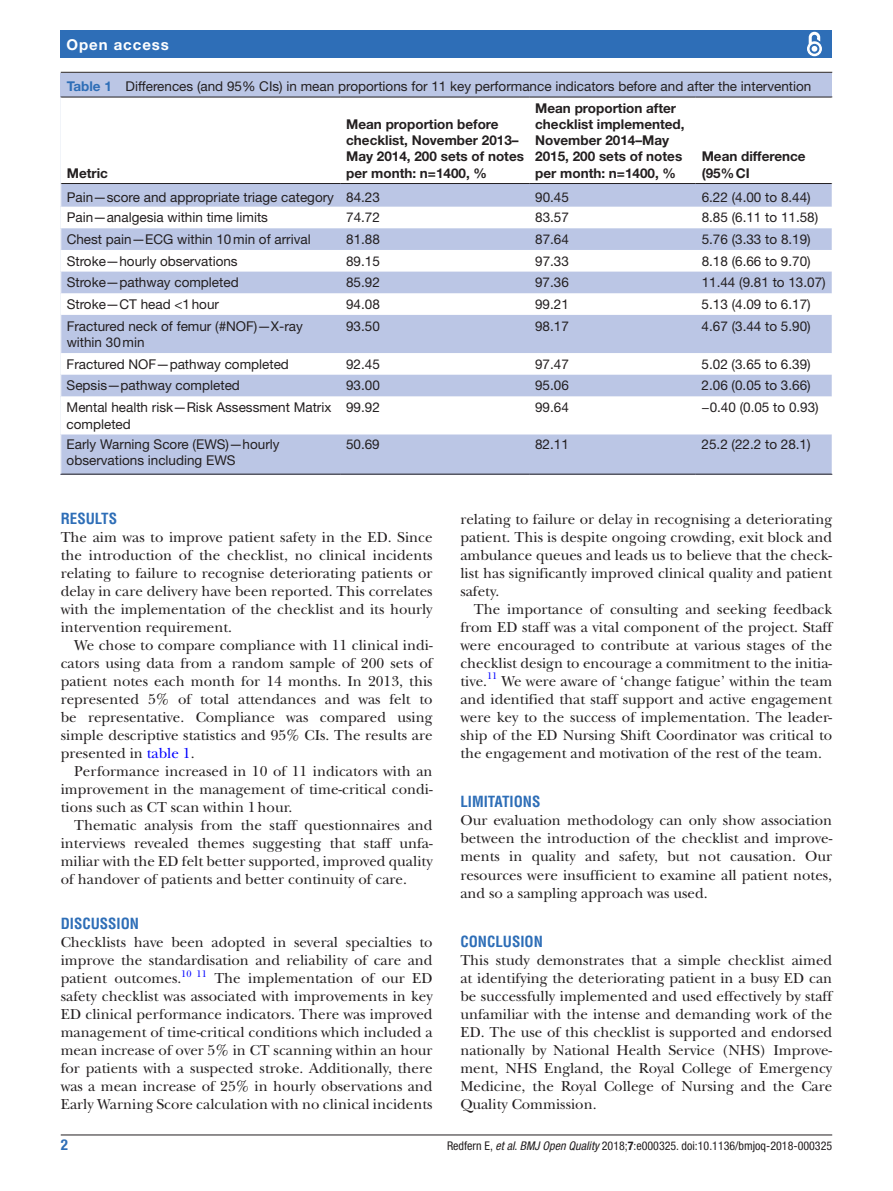
<style>
.page{position:relative;width:893px;height:1191px;background:#fff}
.page>*{position:absolute;margin:0;border:0;box-sizing:border-box;transform-origin:0 0}
.t1{font:15px/18px "New Baskerville";color:#231f20;text-align:justify}
.t2{font:700 condensed 15px "Helvetica LT Std";color:#2e6eb7}
.t3{font:700 15px "Helvetica Neue LT Std";letter-spacing:.065em;color:#fff}
.t4{font:700 condensed 15px "Helvetica Neue LT Std";color:#2e6eb7}
.t5{font:13.5px/16.5px "Helvetica Neue LT Std";color:#231f20}
.t6{font:700 13.5px/16.2px "Helvetica Neue LT Std";color:#231f20}
.t7{font:condensed 12px "Helvetica Neue LT Std";color:#231f20}
.t8{font:9.9px "New Baskerville";color:#00f}
.s1{font-weight:700;color:#2e6eb7}
.s2{color:#00f}
.s3{font-style:italic}
.s4{font-weight:700}
</style>
<div class="page">
<hr style="left:61px;top:1134px;width:771px;height:1px;background:#231f20">
<div style="left:61px;top:31px;width:771px;height:27px;background:#2e6eb7"></div>
<svg style="left:807px;top:31px;width:15px;height:26px"></svg>
<div style="left:61px;top:73px;width:771px;height:401px;background:#bbc6e5"></div>
<hr style="left:61px;top:72px;width:771px;height:1px;background:#231f20">
<svg style="left:61px;top:98px;width:771px;height:336px;fill:#fff"></svg>
<hr style="left:61px;top:97px;width:279px;height:1px;background:#231f20">
<hr style="left:61px;top:183px;width:279px;height:1px;background:#231f20">
<hr style="left:340px;top:97px;width:189px;height:1px;background:#231f20">
<hr style="left:340px;top:183px;width:189px;height:1px;background:#231f20">
<hr style="left:529px;top:97px;width:167px;height:1px;background:#231f20">
<hr style="left:529px;top:183px;width:167px;height:1px;background:#231f20">
<hr style="left:696px;top:97px;width:136px;height:1px;background:#231f20">
<hr style="left:696px;top:183px;width:136px;height:1px;background:#231f20">
<hr style="left:61px;top:474px;width:279px;height:1px;background:#231f20">
<hr style="left:340px;top:474px;width:189px;height:1px;background:#231f20">
<hr style="left:529px;top:474px;width:167px;height:1px;background:#231f20">
<hr style="left:696px;top:474px;width:136px;height:1px;background:#231f20">
<svg style="left:60px;top:183px;width:1px;height:132px"></svg>
<svg style="left:60px;top:353px;width:1px;height:43px"></svg>
<p class="t3" style="left:66px;top:35px;width:104px">Open access</p>
<p class="t5" style="left:67px;top:77px;width:746px"><span class="s1">Table 1</span> Differences (and 95% CIs) in mean proportions for 11 key performance indicators before and after the intervention</p>
<p class="t6" style="left:67px;top:164px;width:43px">Metric</p>
<p class="t6" style="left:346px;top:116px;width:179px">Mean proportion before checklist, November 2013–<br>May 2014, 200 sets of notes per month: n=1400, %</p>
<p class="t6" style="left:535px;top:99px;width:151px">Mean proportion after checklist implemented,<br>November 2014–May<br>2015, 200 sets of notes per month: n=1400, %</p>
<p class="t6" style="left:702px;top:148px;width:105px">Mean difference (95%CI</p>
<p class="t5" style="left:67px;top:189px;width:315px">Pain—score and appropriate triage category 84.23</p>
<p class="t5" style="left:535px;top:189px;width:35px">90.45</p>
<p class="t5" style="left:702px;top:189px;width:111px">6.22 (4.00 to 8.44)</p>
<p class="t5" style="left:67px;top:209px;width:203px">Pain—analgesia within time limits</p>
<p class="t5" style="left:346px;top:209px;width:35px">74.72</p>
<p class="t5" style="left:535px;top:209px;width:35px">83.57</p>
<p class="t5" style="left:702px;top:209px;width:118px">8.85 (6.11 to 11.58)</p>
<p class="t5" style="left:67px;top:231px;width:245px">Chest pain—ECG within 10min of arrival</p>
<p class="t5" style="left:346px;top:231px;width:35px">81.88</p>
<p class="t5" style="left:535px;top:231px;width:35px">87.64</p>
<p class="t5" style="left:702px;top:231px;width:111px">5.76 (3.33 to 8.19)</p>
<p class="t5" style="left:67px;top:252px;width:173px">Stroke—hourly observations</p>
<p class="t5" style="left:346px;top:252px;width:35px">89.15</p>
<p class="t5" style="left:535px;top:252px;width:35px">97.33</p>
<p class="t5" style="left:702px;top:252px;width:111px">8.18 (6.66 to 9.70)</p>
<p class="t5" style="left:67px;top:274px;width:174px">Stroke—pathway completed</p>
<p class="t5" style="left:346px;top:274px;width:35px">85.92</p>
<p class="t5" style="left:535px;top:274px;width:35px">97.36</p>
<p class="t5" style="left:702px;top:274px;width:126px">11.44 (9.81 to 13.07)</p>
<p class="t5" style="left:67px;top:296px;width:154px">Stroke—CT head &lt;1hour</p>
<p class="t5" style="left:346px;top:296px;width:35px">94.08</p>
<p class="t5" style="left:535px;top:296px;width:35px">99.21</p>
<p class="t5" style="left:702px;top:296px;width:111px">5.13 (4.09 to 6.17)</p>
<p class="t5" style="left:67px;top:317px;width:238px">Fractured neck of femur (#NOF)—X-ray within 30min</p>
<p class="t5" style="left:346px;top:317px;width:35px">93.50</p>
<p class="t5" style="left:535px;top:317px;width:35px">98.17</p>
<p class="t5" style="left:702px;top:317px;width:111px">4.67 (3.44 to 5.90)</p>
<p class="t5" style="left:67px;top:355px;width:224px">Fractured NOF—pathway completed</p>
<p class="t5" style="left:346px;top:355px;width:35px">92.45</p>
<p class="t5" style="left:535px;top:355px;width:35px">97.47</p>
<p class="t5" style="left:702px;top:355px;width:111px">5.02 (3.65 to 6.39)</p>
<p class="t5" style="left:67px;top:377px;width:175px">Sepsis—pathway completed</p>
<p class="t5" style="left:346px;top:377px;width:35px">93.00</p>
<p class="t5" style="left:535px;top:377px;width:35px">95.06</p>
<p class="t5" style="left:702px;top:377px;width:111px">2.06 (0.05 to 3.66)</p>
<p class="t5" style="left:67px;top:399px;width:266px">Mental health risk—Risk Assessment Matrix completed</p>
<p class="t5" style="left:346px;top:399px;width:35px">99.92</p>
<p class="t5" style="left:535px;top:399px;width:35px">99.64</p>
<p class="t5" style="left:702px;top:399px;width:119px">−0.40 (0.05 to 0.93)</p>
<p class="t5" style="left:67px;top:435px;width:214px">Early Warning Score (EWS)—hourly observations including EWS</p>
<p class="t5" style="left:346px;top:435px;width:35px">50.69</p>
<p class="t5" style="left:535px;top:435px;width:35px">82.11</p>
<p class="t5" style="left:702px;top:435px;width:111px">25.2 (22.2 to 28.1)</p>
<p class="t2" style="left:61px;top:509px;width:58px">RESULTS</p>
<p class="t1" style="left:61px;top:528px;width:373px">The aim was to improve patient safety in the ED. Since the introduction of the checklist, no clinical incidents relating to failure to recognise deteriorating patients or delay in care delivery have been reported. This correlates with the implementation of the checklist and its hourly intervention requirement.</p>
<p class="t1" style="left:61px;top:636px;width:373px;text-indent:14px">We chose to compare compliance with 11 clinical indi&shy;cators using data from a random sample of 200 sets of patient notes each month for 14 months. In 2013, this represented 5% of total attendances and was felt to be representative. Compliance was compared using simple descriptive statistics and 95% CIs. The results are presented in <span class="s2">table 1</span>.</p>
<p class="t1" style="left:61px;top:762px;width:373px;text-indent:14px">Performance increased in 10 of 11 indicators with an improvement in the management of time-critical condi&shy;tions such as CT scan within 1hour.</p>
<p class="t1" style="left:61px;top:816px;width:373px;text-indent:14px">Thematic analysis from the staff questionnaires and interviews revealed themes suggesting that staff unfa&shy;miliar with the ED felt better supported, improved quality of handover of patients and better continuity of care.</p>
<p class="t2" style="left:61px;top:914px;width:80px">DISCUSSION</p>
<p class="t1" style="left:61px;top:933px;width:373px">Checklists have been adopted in several specialties to improve the standardisation and reliability of care and patient outcomes.</p>
<p class="t8" style="left:181px;top:967px;width:27px">10 11</p>
<p class="t1" style="left:61px;top:969px;width:373px;text-indent:154px">The implementation of our ED safety checklist was associated with improvements in key ED clinical performance indicators. There was improved management of time-critical conditions which included a mean increase of over 5% in CT scanning within an hour for patients with a suspected stroke. Additionally, there was a mean increase of 25% in hourly observations and Early Warning Score calculation with no clinical incidents</p>
<p class="t1" style="left:460px;top:510px;width:373px">relating to failure or delay in recognising a deteriorating patient. This is despite ongoing crowding, exit block and ambulance queues and leads us to believe that the check&shy;list has significantly improved clinical quality and patient safety.</p>
<p class="t1" style="left:460px;top:600px;width:373px;text-indent:14px">The importance of consulting and seeking feedback from ED staff was a vital component of the project. Staff were encouraged to contribute at various stages of the checklist design to encourage a commitment to the initia&shy;tive.</p>
<p class="t8" style="left:487px;top:670px;width:12px">11</p>
<p class="t1" style="left:460px;top:672px;width:373px;text-indent:41px">We were aware of ‘change fatigue’ within the team and identified that staff support and active engagement were key to the success of implementation. The leader&shy;ship of the ED Nursing Shift Coordinator was critical to the engagement and motivation of the rest of the team.</p>
<p class="t2" style="left:460px;top:792px;width:82px">LIMITATIONS</p>
<p class="t1" style="left:460px;top:811px;width:373px">Our evaluation methodology can only show association between the introduction of the checklist and improve&shy;ments in quality and safety, but not causation. Our resources were insufficient to examine all patient notes, and so a sampling approach was used.</p>
<p class="t2" style="left:460px;top:932px;width:84px">CONCLUSION</p>
<p class="t1" style="left:460px;top:951px;width:373px">This study demonstrates that a simple checklist aimed at identifying the deteriorating patient in a busy ED can be successfully implemented and used effectively by staff unfamiliar with the intense and demanding work of the ED. The use of this checklist is supported and endorsed nationally by National Health Service (NHS) Improve&shy;ment, NHS England, the Royal College of Emergency Medicine, the Royal College of Nursing and the Care Quality Commission.</p>
<p class="t4" style="left:61px;top:1135px;width:9px">2</p>
<p class="t7" style="left:447px;top:1138px;width:387px">Redfern E, <span class="s3">et al</span>. <span class="s3">BMJ Open Quality</span> 2018;<span class="s4">7</span>:e000325. doi:10.1136/bmjoq-2018-000325</p>
</div>
